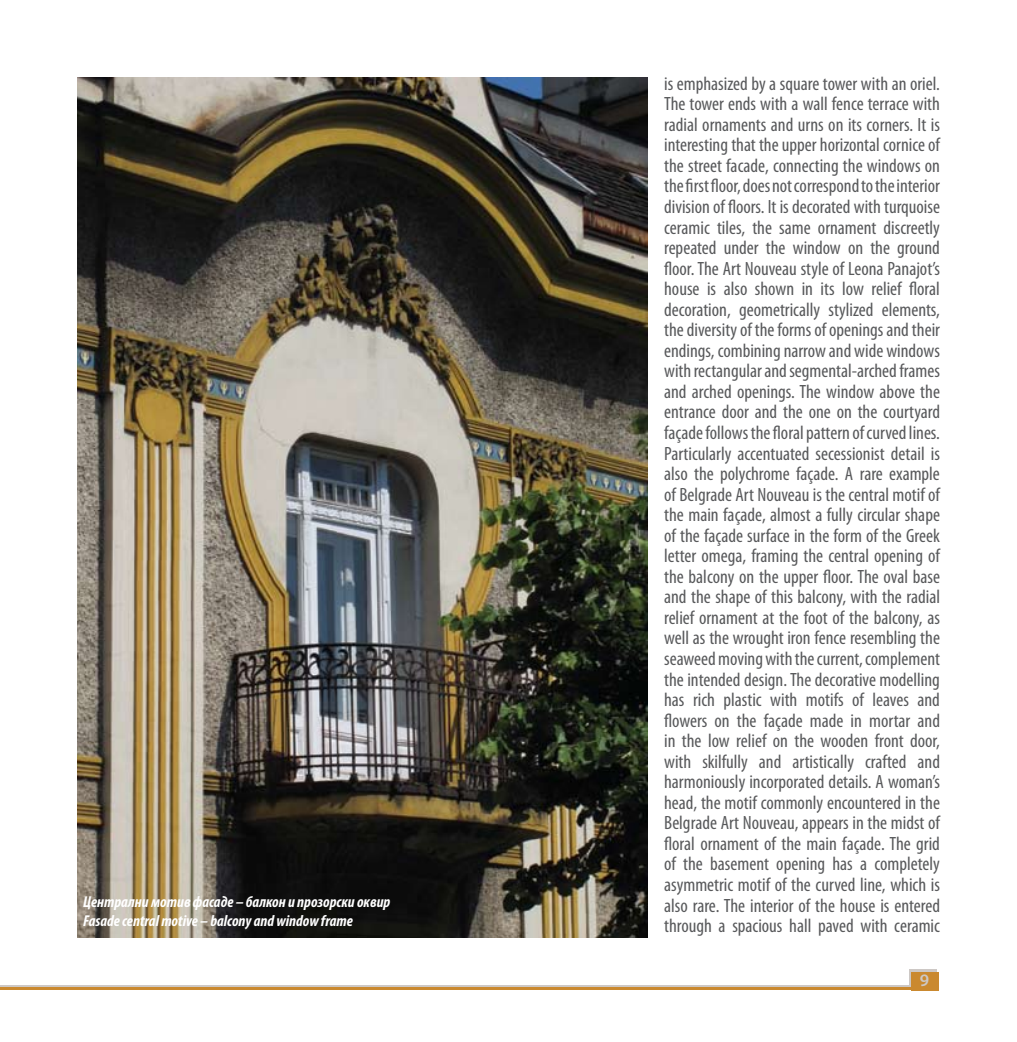
<style>
.page{position:relative;width:1017px;height:1042px;background:#fff}
.page>*{position:absolute;margin:0;border:0;box-sizing:border-box;transform-origin:0 0}
.t1{font:condensed 19.25px/20.5px "Myriad Pro";color:#58595b;text-align:justify}
.t2{font:600 17.5px "Myriad Pro";color:#cdc8c5}
.t3{font:italic 700 condensed 15.75px/18.9px "Myriad Pro";color:#fff}
</style>
<div class="page">
<div style="left:909px;top:969px;width:27px;height:19px;background:#cdc8c5"></div>
<hr style="left:0;top:985px;width:934px;height:3px;background:#cdc8c5">
<div style="left:911px;top:971px;width:28px;height:19px;background:#ca892f"></div>
<hr style="left:0;top:987px;width:914px;height:3px;background:#ca892f">
<img style="left:77px;top:77px;width:570px;height:860px">
<p class="t3" style="left:83px;top:891px;width:309px">Централни мотив фасаде – балкон и прозорски оквир<br>Fasade central motive – balcony and window frame</p>
<p class="t1" style="left:664px;top:73px;width:277px">is emphasized by a square tower with an oriel.<br>The tower ends with a wall fence terrace with radial ornaments and urns on its corners. It is interesting that the upper horizontal cornice of the street facade, connecting the windows on the first floor, does not correspond to the interior division of floors. It is decorated with turquoise ceramic tiles, the same ornament discreetly repeated under the window on the ground floor. The Art Nouveau style of Leona Panajot’s house is also shown in its low relief floral decoration, geometrically stylized elements, the diversity of the forms of openings and their endings, combining narrow and wide windows with rectangular and segmental-arched frames and arched openings. The window above the entrance door and the one on the courtyard façade follows the floral pattern of curved lines.<br>Particularly accentuated secessionist detail is also the polychrome façade. A rare example of Belgrade Art Nouveau is the central motif of the main façade, almost a fully circular shape of the façade surface in the form of the Greek letter omega, framing the central opening of the balcony on the upper floor. The oval base and the shape of this balcony, with the radial relief ornament at the foot of the balcony, as well as the wrought iron fence resembling the seaweed moving with the current, complement the intended design. The decorative modelling has rich plastic with motifs of leaves and flowers on the façade made in mortar and in the low relief on the wooden front door, with skilfully and artistically crafted and harmoniously incorporated details. A woman’s head, the motif commonly encountered in the Belgrade Art Nouveau, appears in the midst of floral ornament of the main façade. The grid of the basement opening has a completely asymmetric motif of the curved line, which is also rare. The interior of the house is entered through a spacious hall paved with ceramic</p>
<p class="t2" style="left:920px;top:969px;width:11px">9</p>
</div>
